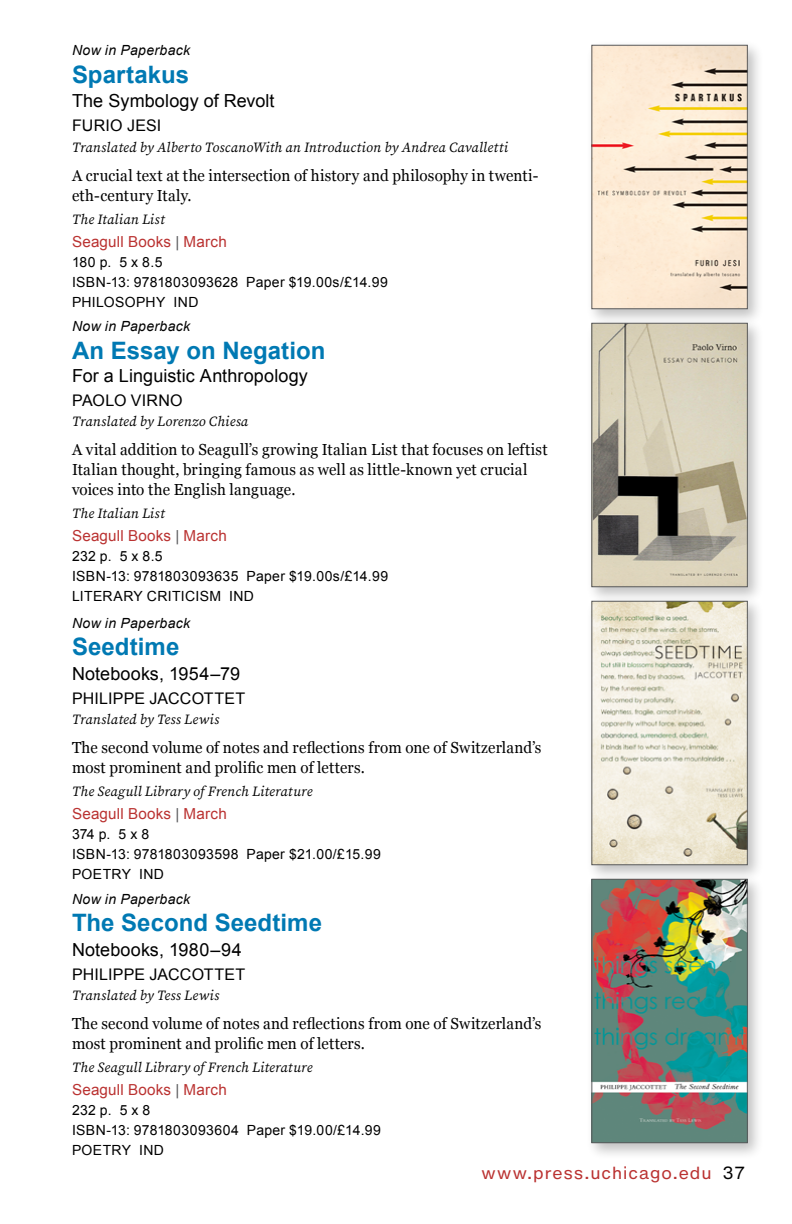
<style>
.page{position:relative;width:792px;height:1224px;background:#fff}
.page>*{position:absolute;margin:0;border:0;box-sizing:border-box;transform-origin:0 0}
.t1{font:700 24px "Arial";color:#0079b3}
.t2{font:18px "Arial";letter-spacing:.01em;color:#000}
.t3{font:16px/20px "Georgia";letter-spacing:.015em;color:#000;scale:.95 1}
.t4{font:16px "Arial";letter-spacing:.015em;color:#000}
.t5{font:16px "Helvetica Now Micro";letter-spacing:.02em;color:#ba3231}
.t6{font:15.2px "Arial";letter-spacing:.015em;color:#ba3231}
.t7{font:14px/20px "Arial";letter-spacing:.025em;color:#000}
.t8{font:italic 14px "Source Serif Pro";letter-spacing:.015em;color:#000}
.t9{font:italic 14px "Arial";letter-spacing:.025em;color:#000}
.s1{color:#58595b}
.s2{color:#000}
</style>
<div class="page">
<div style="left:586px;top:39px;width:179px;height:287px;background:#000;opacity:.25"></div>
<img style="left:594px;top:47px;width:152px;height:260px">
<div style="left:592px;top:45px;width:156px;height:264px;border:1px solid #58595b"></div>
<div style="left:586px;top:317px;width:179px;height:287px;background:#000;opacity:.25"></div>
<img style="left:594px;top:325px;width:152px;height:260px">
<div style="left:592px;top:323px;width:156px;height:264px;border:1px solid #58595b"></div>
<div style="left:586px;top:595px;width:179px;height:287px;background:#000;opacity:.25"></div>
<img style="left:594px;top:603px;width:152px;height:260px">
<div style="left:592px;top:601px;width:156px;height:264px;border:1px solid #58595b"></div>
<div style="left:586px;top:873px;width:179px;height:287px;background:#000;opacity:.25"></div>
<img style="left:594px;top:881px;width:152px;height:260px">
<div style="left:592px;top:879px;width:156px;height:264px;border:1px solid #58595b"></div>
<p class="t9" style="left:72px;top:41px;width:120px">Now in Paperback</p>
<h1 class="t1" style="left:72px;top:59px;width:119px">Spartakus</h1>
<p class="t2" style="left:72px;top:89px;width:204px">The Symbology of Revolt</p>
<p class="t4" style="left:72px;top:115px;width:91px">FURIO JESI</p>
<p class="t8" style="left:72px;top:138px;width:438px">Translated by Alberto ToscanoWith an Introduction by Andrea Cavalletti</p>
<p class="t3" style="left:72px;top:165px;width:492px">A crucial text at the intersection of history and philosophy in twenti&shy;eth-century Italy.</p>
<p class="t8" style="left:72px;top:209px;width:94px">The Italian List</p>
<p class="t6" style="left:72px;top:231px;width:156px">Seagull Books <span class="s1">|</span> March</p>
<p class="t7" style="left:72px;top:252px;width:317px">180 p. 5 x 8.5<br>ISBN-13: 9781803093628 Paper $19.00s/£14.99<br>PHILOSOPHY IND</p>
<p class="t9" style="left:72px;top:317px;width:120px">Now in Paperback</p>
<h1 class="t1" style="left:72px;top:335px;width:255px">An Essay on Negation</h1>
<p class="t2" style="left:72px;top:363px;width:237px">For a Linguistic Anthropology</p>
<p class="t4" style="left:72px;top:389px;width:112px">PAOLO VIRNO</p>
<p class="t8" style="left:72px;top:412px;width:178px">Translated by Lorenzo Chiesa</p>
<p class="t3" style="left:72px;top:439px;width:502px">A vital addition to Seagull’s growing Italian List that focuses on leftist<br>Italian thought, bringing famous as well as little-known yet crucial voices into the English language.</p>
<p class="t8" style="left:72px;top:504px;width:94px">The Italian List</p>
<p class="t6" style="left:72px;top:525px;width:156px">Seagull Books <span class="s1">|</span> March</p>
<p class="t7" style="left:72px;top:546px;width:318px">232 p. 5 x 8.5<br>ISBN-13: 9781803093635 Paper $19.00s/£14.99<br>LITERARY CRITICISM IND</p>
<p class="t9" style="left:72px;top:614px;width:120px">Now in Paperback</p>
<h1 class="t1" style="left:72px;top:631px;width:109px">Seedtime</h1>
<p class="t2" style="left:72px;top:662px;width:170px">Notebooks, 1954–79</p>
<p class="t4" style="left:72px;top:688px;width:175px">PHILIPPE JACCOTTET</p>
<p class="t8" style="left:72px;top:710px;width:149px">Translated by Tess Lewis</p>
<p class="t3" style="left:72px;top:737px;width:496px">The second volume of notes and reflections from one of Switzerland’s most prominent and prolific men of letters.</p>
<p class="t8" style="left:72px;top:782px;width:242px">The Seagull Library of French Literature</p>
<p class="t6" style="left:72px;top:804px;width:156px">Seagull Books <span class="s1">|</span> March</p>
<p class="t7" style="left:72px;top:824px;width:311px">374 p. 5 x 8<br>ISBN-13: 9781803093598 Paper $21.00/£15.99<br>POETRY IND</p>
<p class="t9" style="left:72px;top:890px;width:120px">Now in Paperback</p>
<h1 class="t1" style="left:72px;top:907px;width:252px">The Second Seedtime</h1>
<p class="t2" style="left:72px;top:938px;width:171px">Notebooks, 1980–94</p>
<p class="t4" style="left:72px;top:964px;width:175px">PHILIPPE JACCOTTET</p>
<p class="t8" style="left:72px;top:986px;width:149px">Translated by Tess Lewis</p>
<p class="t3" style="left:72px;top:1013px;width:496px">The second volume of notes and reflections from one of Switzerland’s most prominent and prolific men of letters.</p>
<p class="t8" style="left:72px;top:1058px;width:242px">The Seagull Library of French Literature</p>
<p class="t6" style="left:72px;top:1080px;width:156px">Seagull Books <span class="s1">|</span> March</p>
<p class="t7" style="left:72px;top:1100px;width:311px">232 p. 5 x 8<br>ISBN-13: 9781803093604 Paper $19.00/£14.99<br>POETRY IND</p>
<p class="t5" style="left:481px;top:1161px;width:266px">www.press.uchicago.edu <span class="s2">37</span></p>
</div>
